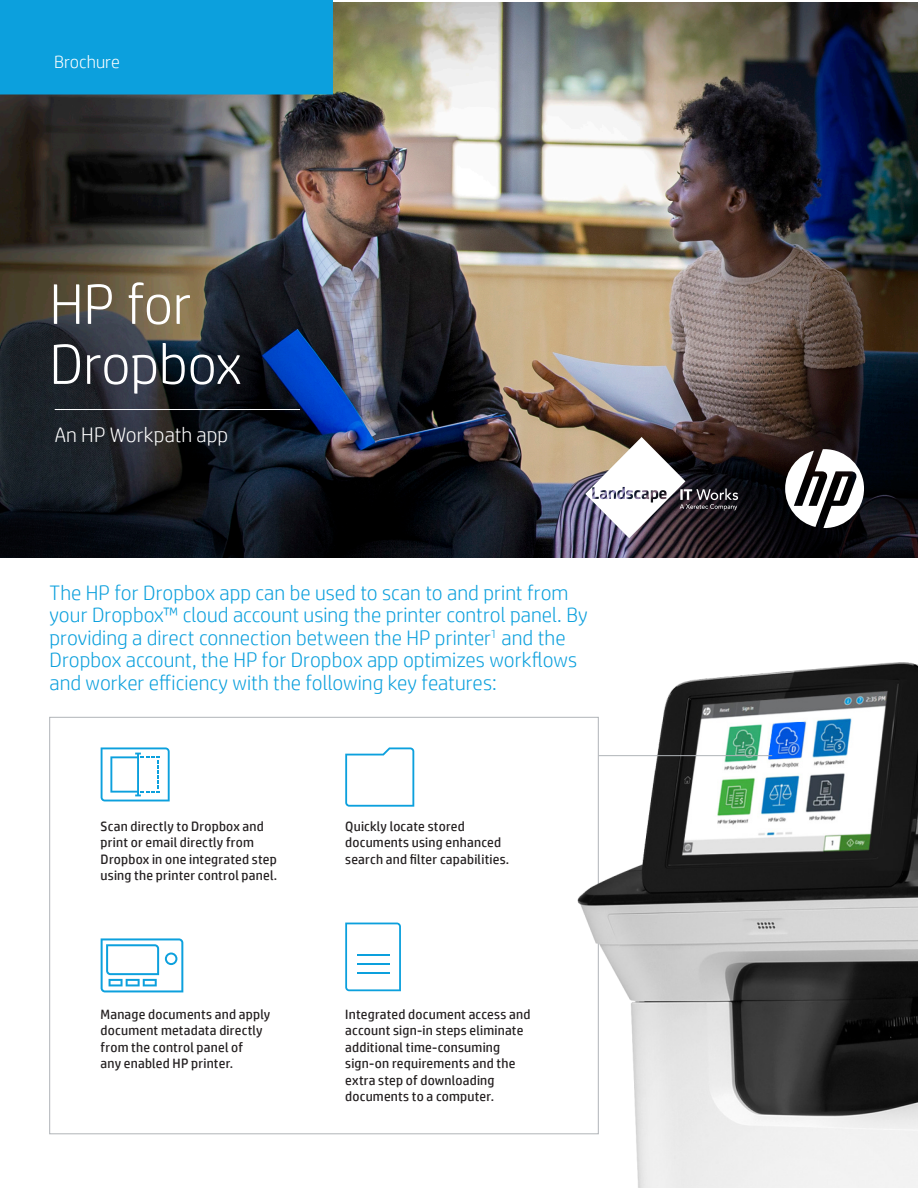
<style>
.page{position:relative;width:918px;height:1188px;background:#fff}
.page>*{position:absolute;margin:0;border:0;box-sizing:border-box;transform-origin:0 0}
.Subhead_no_space{font:300 57px/60px "HP Simplified";letter-spacing:-.01em;color:#fff}
.t1{font:300 21px/22.5px "HP Simplified";color:#0ca0dd}
.t2{font:300 21px "HP Simplified";color:#fff}
.Document_type_12_14{font:300 18px "HP Simplified";letter-spacing:.005em;color:#fff}
.t3{font:13.5px/16.5px "HP Simplified";letter-spacing:.015em;color:#231f20}
</style>
<div class="page">
<img style="left:0;top:3px;width:917px;height:555px">
<svg style="left:785px;top:449px;width:79px;height:79px"></svg>
<div style="left:0;top:0;width:333px;height:94px;background:#0ca0dd"></div>
<svg style="left:101px;top:747px;width:69px;height:54px"></svg>
<svg style="left:101px;top:938px;width:82px;height:54px"></svg>
<svg style="left:345px;top:747px;width:69px;height:60px"></svg>
<svg style="left:345px;top:923px;width:56px;height:68px"></svg>
<hr style="left:357px;top:954px;width:32px;height:2px;background:#0ca0dd">
<hr style="left:357px;top:963px;width:32px;height:1px;background:#0ca0dd">
<hr style="left:357px;top:972px;width:32px;height:1px;background:#0ca0dd">
<img style="left:558px;top:662px;width:360px;height:526px">
<hr style="left:598px;top:755px;width:174px;height:1px;background:#b0b4b8">
<hr style="left:55px;top:409px;width:245px;height:1px;background:#fff">
<img style="left:565px;top:431px;width:189px;height:118px">
<p class="Document_type_12_14" style="left:54px;top:50px;width:67px">Brochure</p>
<p class="Subhead_no_space" style="left:50px;top:273px;width:194px">HP for<br>Dropbox</p>
<h1 class="t2" style="left:55px;top:421px;width:175px">An HP Workpath app</h1>
<h1 class="t1" style="left:49px;top:580px;width:540px">The HP for Dropbox app can be used to scan to and print from your Dropbox™ cloud account using the printer control panel. By providing a direct connection between the HP printer<sup>1</sup> and the Dropbox account, the HP for Dropbox app optimizes workflows and worker efficiency with the following key features:</h1>
<h3 class="t3" style="left:101px;top:817px;width:178px">Scan directly to Dropbox and print or email directly from<br>Dropbox in one integrated step using the printer control panel.</h3>
<h3 class="t3" style="left:101px;top:1006px;width:171px">Manage documents and apply document metadata directly from the control panel of<br>any enabled HP printer.</h3>
<h3 class="t3" style="left:345px;top:817px;width:166px">Quickly locate stored documents using enhanced search and filter capabilities.</h3>
<h3 class="t3" style="left:345px;top:1006px;width:187px">Integrated document access and account sign-in steps eliminate additional time-consuming sign-on requirements and the extra step of downloading documents to a computer.</h3>
</div>
